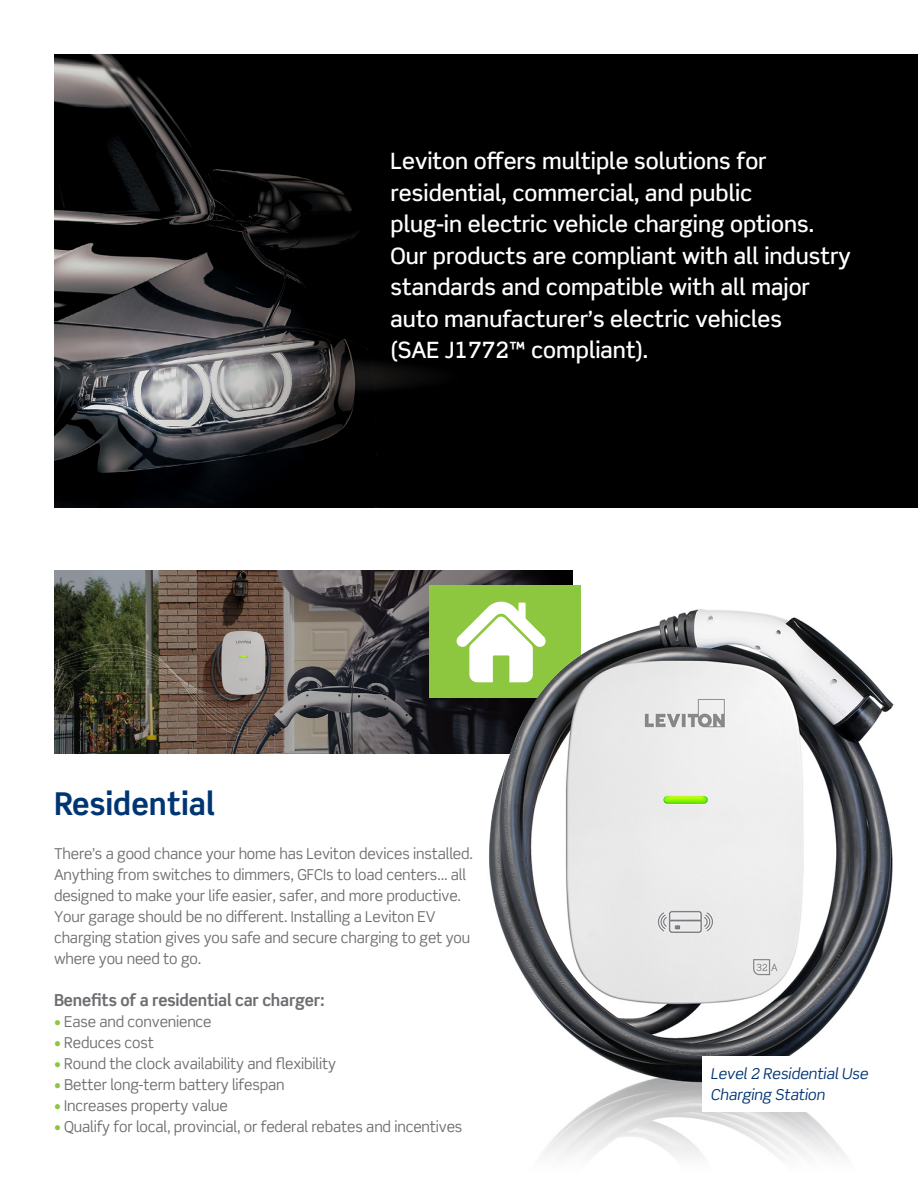
<style>
.page{position:relative;width:918px;height:1188px;background:#fff}
.page>*{position:absolute;margin:0;border:0;box-sizing:border-box;transform-origin:0 0}
.t1{font:700 31.5px "Scene Std";color:#003573}
.t2{font:500 22.5px/31.5px "Scene Std";color:#fff}
.t3{font:700 16.5px "Scene Std";letter-spacing:-.01em;color:#6d6e71}
.t4{font:15px/21px "Scene Std";letter-spacing:-.01em;color:#6d6e71}
.t5{font:italic 15px/21px "Scene Std";letter-spacing:-.01em;color:#003573}
.s1{color:#8dc63f}
</style>
<div class="page">
<img style="left:54px;top:54px;width:864px;height:454px">
<img style="left:54px;top:570px;width:518px;height:184px">
<div style="left:429px;top:585px;width:151px;height:113px;background:#8dc63f"></div>
<img style="left:484px;top:599px;width:410px;height:559px">
<svg style="left:456px;top:600px;width:90px;height:82px"></svg>
<div style="left:702px;top:1056px;width:178px;height:56px;background:#fff"></div>
<p class="t2" style="left:391px;top:145px;width:462px">Leviton offers multiple solutions for residential, commercial, and public<br>plug-in electric vehicle charging options.<br>Our products are compliant with all industry standards and compatible with all major auto manufacturer’s electric vehicles<br>(SAE J1772™ compliant).</p>
<h1 class="t1" style="left:54px;top:784px;width:162px">Residential</h1>
<p class="t4" style="left:54px;top:843px;width:421px">There’s a good chance your home has Leviton devices installed.<br>Anything from switches to dimmers, GFCIs to load centers… all designed to make your life easier, safer, and more productive.<br>Your garage should be no different. Installing a Leviton EV charging station gives you safe and secure charging to get you where you need to go.</p>
<p class="t3" style="left:54px;top:989px;width:272px">Benefits of a residential car charger:</p>
<p class="t4" style="left:54px;top:1011px;width:159px"><span class="s1">•</span> Ease and convenience</p>
<p class="t4" style="left:54px;top:1032px;width:102px"><span class="s1">•</span> Reduces cost</p>
<p class="t4" style="left:54px;top:1053px;width:284px"><span class="s1">•</span> Round the clock availability and flexibility</p>
<p class="t4" style="left:54px;top:1074px;width:232px"><span class="s1">•</span> Better long-term battery lifespan</p>
<p class="t4" style="left:54px;top:1095px;width:175px"><span class="s1">•</span> Increases property value</p>
<p class="t4" style="left:54px;top:1116px;width:410px"><span class="s1">•</span> Qualify for local, provincial, or federal rebates and incentives</p>
<p class="t5" style="left:711px;top:1063px;width:159px">Level 2 Residential Use<br>Charging Station</p>
</div>
